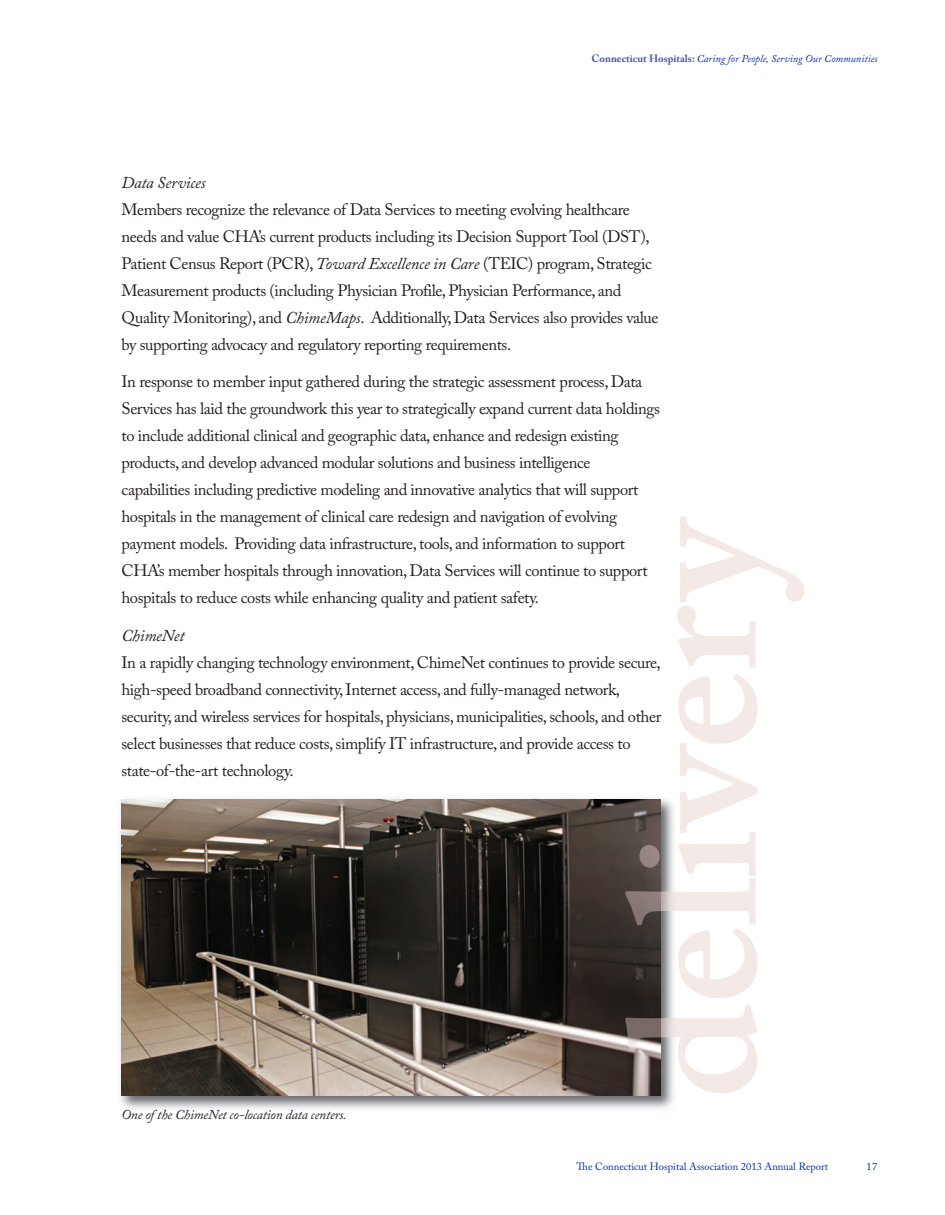
<style>
.page{position:relative;width:945px;height:1215px;background:#fff}
.page>*{position:absolute;margin:0;border:0;box-sizing:border-box;transform-origin:0 0}
.t1{font:16.5px/27px "Adobe Caslon Pro";letter-spacing:-.025em;color:#231f20}
.t2{font:italic 16.5px "Adobe Caslon Pro";letter-spacing:-.01em;color:#231f20}
.t3{font:italic 13.5px "Adobe Caslon Pro";letter-spacing:-.01em;color:#231f20}
.t4{font:italic 10.5px "Adobe Caslon Pro";color:#002ea7}
.t5{font:10.5px "Adobe Caslon Pro";color:#002ea7}
.s1{font-weight:700;font-style:normal;color:#4c58a6}
.s2{font-style:italic}
</style>
<div class="page">
<img style="left:120px;top:799px;width:554px;height:310px">
<img style="left:122px;top:800px;width:539px;height:296px">
<svg style="left:625px;top:655px;width:133px;height:438px"></svg>
<img style="left:661px;top:793px;width:20px;height:276px">
<img style="left:625px;top:844px;width:36px;height:207px">
<p class="t4" style="left:592px;top:55px;width:287px"><span class="s1">Connecticut Hospitals:</span> Caring for People, Serving Our Communities</p>
<p class="t2" style="left:122px;top:177px;width:86px">Data Services</p>
<p class="t1" style="left:121px;top:198px;width:539px">Members recognize the relevance of Data Services to meeting evolving healthcare needs and value CHA’s current products including its Decision Support Tool (DST), Patient Census Report (PCR), <span class="s2">Toward Excellence in Care</span> (TEIC) program, Strategic Measurement products (including Physician Profile, Physician Performance, and Quality Monitoring), and <span class="s2">ChimeMaps</span>. Additionally, Data Services also provides value by supporting advocacy and regulatory reporting requirements.</p>
<p class="t1" style="left:121px;top:370px;width:540px">In response to member input gathered during the strategic assessment process, Data Services has laid the groundwork this year to strategically expand current data holdings to include additional clinical and geographic data, enhance and redesign existing products, and develop advanced modular solutions and business intelligence capabilities including predictive modeling and innovative analytics that will support hospitals in the management of clinical care redesign and navigation of evolving payment models. Providing data infrastructure, tools, and information to support CHA’s member hospitals through innovation, Data Services will continue to support hospitals to reduce costs while enhancing quality and patient safety.</p>
<p class="t2" style="left:121px;top:630px;width:65px">ChimeNet</p>
<p class="t1" style="left:121px;top:651px;width:541px">In a rapidly changing technology environment, ChimeNet continues to provide secure, high-speed broadband connectivity, Internet access, and fully-managed network, security, and wireless services for hospitals, physicians, municipalities, schools, and other select businesses that reduce costs, simplify IT infrastructure, and provide access to state-of-the-art technology.</p>
<p class="t3" style="left:122px;top:1110px;width:227px">One of the ChimeNet co-location data centers.</p>
<p class="t5" style="left:577px;top:1162px;width:253px">The Connecticut Hospital Association 2013 Annual Report</p>
<p class="t5" style="left:866px;top:1162px;width:13px">17</p>
</div>
